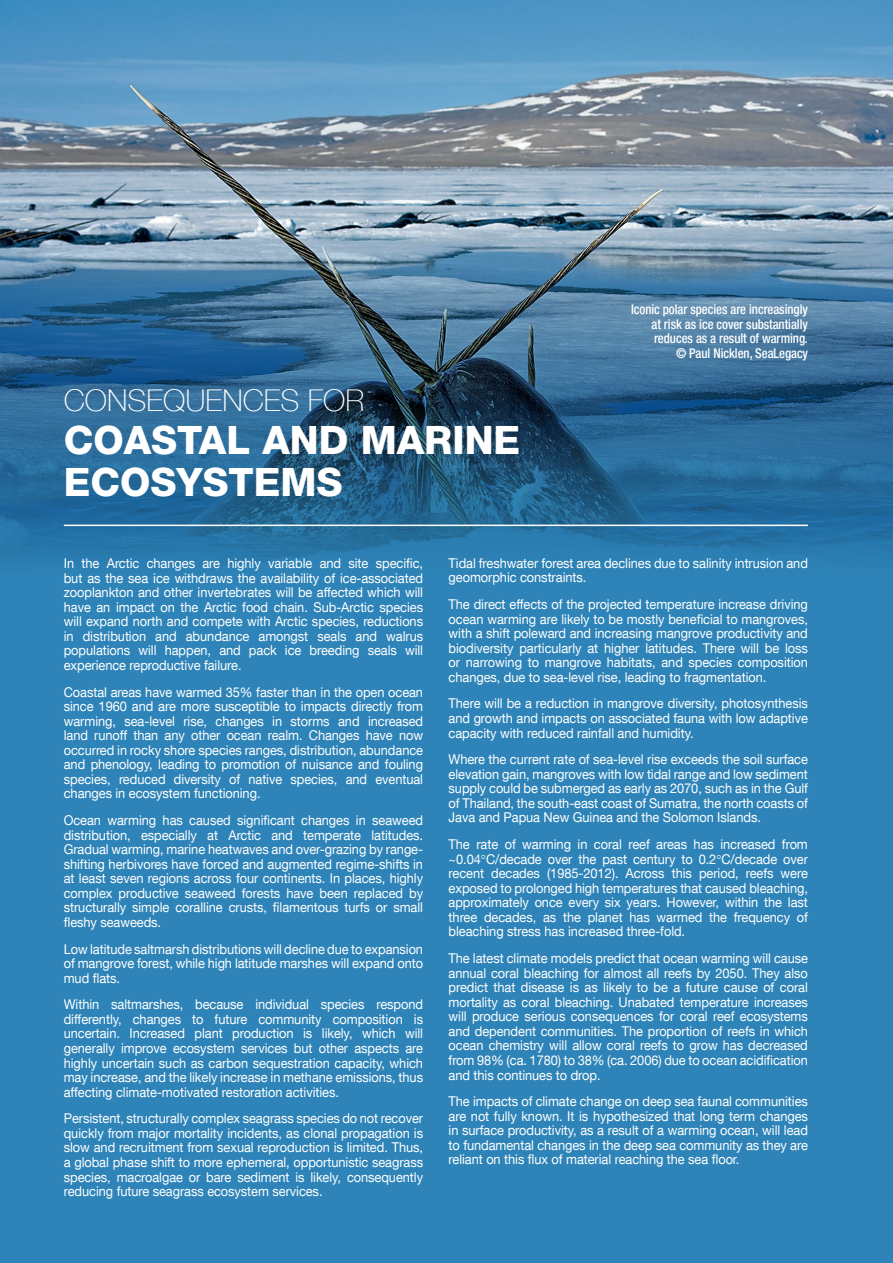
<style>
.page{position:relative;width:893px;height:1263px;background:#fff}
.page>*{position:absolute;margin:0;border:0;box-sizing:border-box;transform-origin:0 0}
.t1{font:800 39px/42.2px "Helvetica Neue LT Com";color:#fff}
.t2{font:100 30px "Helvetica Neue LT Com";color:#fff}
.t3{font:13.5px/14.5px "Helvetica Neue LT Com";letter-spacing:-.005em;color:#fff;text-align:justify;scale:.95 1}
.t4{font:500 condensed 13.5px/14.5px "Helvetica Neue LT Com";letter-spacing:-.005em;color:#fff;text-align:right;scale:.95 1}
</style>
<div class="page">
<div style="left:0;top:230px;width:893px;height:1033px;background:#2e84b8"></div>
<img style="left:0;top:0;width:893px;height:565px">
<hr style="left:64px;top:525px;width:744px;height:1px;background:#fff">
<h2 class="t2" style="left:64px;top:383px;width:302px">CONSEQUENCES FOR</h2>
<h1 class="t1" style="left:64px;top:418px;width:458px">COASTAL AND MARINE<br>ECOSYSTEMS</h1>
<p class="t4" style="left:631px;top:302px;width:188px">Iconic polar species are increasingly at risk as ice cover substantially reduces as a result of warming.<br>© Paul Nicklen, SeaLegacy</p>
<p class="t3" style="left:64px;top:555px;width:380px">In the Arctic changes are highly variable and site specific, but as the sea ice withdraws the availability of ice-associated zooplankton and other invertebrates will be affected which will have an impact on the Arctic food chain. Sub-Arctic species will expand north and compete with Arctic species, reductions in distribution and abundance amongst seals and walrus populations will happen, and pack ice breeding seals will experience reproductive failure.</p>
<p class="t3" style="left:64px;top:684px;width:380px">Coastal areas have warmed 35% faster than in the open ocean since 1960 and are more susceptible to impacts directly from warming, sea-level rise, changes in storms and increased land runoff than any other ocean realm. Changes have now occurred in rocky shore species ranges, distribution, abundance and phenology, leading to promotion of nuisance and fouling species, reduced diversity of native species, and eventual changes in ecosystem functioning.</p>
<p class="t3" style="left:64px;top:813px;width:380px">Ocean warming has caused significant changes in seaweed distribution, especially at Arctic and temperate latitudes.<br>Gradual warming, marine heatwaves and over-grazing by range&shy;shifting herbivores have forced and augmented regime-shifts in at least seven regions across four continents. In places, highly complex productive seaweed forests have been replaced by structurally simple coralline crusts, filamentous turfs or small fleshy seaweeds.</p>
<p class="t3" style="left:64px;top:941px;width:380px">Low latitude saltmarsh distributions will decline due to expansion of mangrove forest, while high latitude marshes will expand onto mud flats.</p>
<p class="t3" style="left:64px;top:997px;width:380px">Within saltmarshes, because individual species respond differently, changes to future community composition is uncertain. Increased plant production is likely, which will generally improve ecosystem services but other aspects are highly uncertain such as carbon sequestration capacity, which may increase, and the likely increase in methane emissions, thus affecting climate-motivated restoration activities.</p>
<p class="t3" style="left:64px;top:1111px;width:380px">Persistent, structurally complex seagrass species do not recover quickly from major mortality incidents, as clonal propagation is slow and recruitment from sexual reproduction is limited. Thus, a global phase shift to more ephemeral, opportunistic seagrass species, macroalgae or bare sediment is likely, consequently reducing future seagrass ecosystem services.</p>
<p class="t3" style="left:449px;top:555px;width:380px">Tidal freshwater forest area declines due to salinity intrusion and geomorphic constraints.</p>
<p class="t3" style="left:449px;top:597px;width:380px">The direct effects of the projected temperature increase driving ocean warming are likely to be mostly beneficial to mangroves, with a shift poleward and increasing mangrove productivity and biodiversity particularly at higher latitudes. There will be loss or narrowing to mangrove habitats, and species composition changes, due to sea-level rise, leading to fragmentation.</p>
<p class="t3" style="left:449px;top:696px;width:380px">There will be a reduction in mangrove diversity, photosynthesis and growth and impacts on associated fauna with low adaptive capacity with reduced rainfall and humidity.</p>
<p class="t3" style="left:449px;top:752px;width:380px">Where the current rate of sea-level rise exceeds the soil surface elevation gain, mangroves with low tidal range and low sediment supply could be submerged as early as 2070, such as in the Gulf of Thailand, the south-east coast of Sumatra, the north coasts of Java and Papua New Guinea and the Solomon Islands.</p>
<p class="t3" style="left:449px;top:836px;width:380px">The rate of warming in coral reef areas has increased from ~0.04 C/decade over the past century to 0.2 C/decade over recent decades (1985-2012). Across this period, reefs were exposed to prolonged high temperatures that caused bleaching, approximately once every six years. However, within the last three decades, as the planet has warmed the frequency of bleaching stress has increased three-fold.</p>
<p class="t3" style="left:449px;top:950px;width:380px">The latest climate models predict that ocean warming will cause annual coral bleaching for almost all reefs by 2050. They also predict that disease is as likely to be a future cause of coral mortality as coral bleaching. Unabated temperature increases will produce serious consequences for coral reef ecosystems and dependent communities. The proportion of reefs in which ocean chemistry will allow coral reefs to grow has decreased from 98% (ca. 1780) to 38% (ca. 2006) due to ocean acidification and this continues to drop.</p>
<p class="t3" style="left:449px;top:1094px;width:380px">The impacts of climate change on deep sea faunal communities are not fully known. It is hypothesized that long term changes in surface productivity, as a result of a warming ocean, will lead to fundamental changes in the deep sea community as they are reliant on this flux of material reaching the sea floor.</p>
</div>
